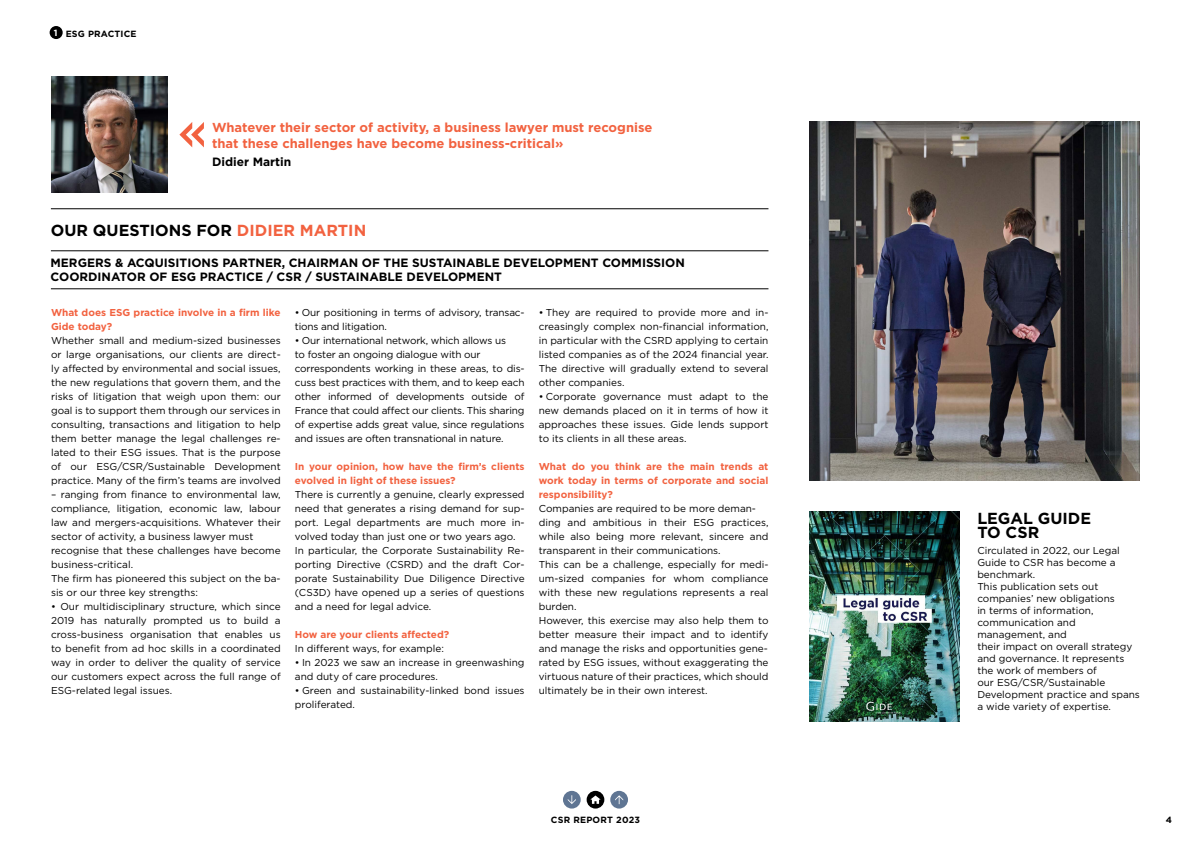
<style>
.page{position:relative;width:1191px;height:842px;background:#fff}
.page>*{position:absolute;margin:0;border:0;box-sizing:border-box;transform-origin:0 0}
.t1{font:700 16px/14.8px "Gotham";color:#000}
.t2{font:700 13px/16px "Gotham";color:#f26240}
.t3{font:700 12px/14px "Gotham";color:#000}
.t4{font:10px/14px "Gotham";color:#000}
.t5{font:700 10px/14px "Gotham";color:#f26240}
.t6{font:700 9px "Gotham";letter-spacing:.02em;color:#000}
.s1{color:#fff}
.s2{color:#f26240}
</style>
<div class="page">
<div style="left:50px;top:26px;width:13px;height:13px;background:#000;border-radius:50%"></div>
<svg style="left:179px;top:122px;width:25px;height:25px"></svg>
<div style="left:610px;top:791px;width:18px;height:17px;background:#5f7593;border-radius:50%"></div>
<svg style="left:615px;top:795px;width:8px;height:9px"></svg>
<div style="left:563px;top:791px;width:17px;height:17px;background:#5f7593;border-radius:50%"></div>
<svg style="left:568px;top:795px;width:8px;height:9px"></svg>
<div style="left:586px;top:791px;width:18px;height:17px;background:#000;border-radius:50%"></div>
<svg style="left:590px;top:795px;width:10px;height:9px"></svg>
<img style="left:51px;top:77px;width:116px;height:116px">
<img style="left:810px;top:511px;width:149px;height:211px">
<hr style="left:51px;top:208px;width:717px;height:1px;background:#000">
<hr style="left:51px;top:250px;width:717px;height:1px;background:#000">
<hr style="left:51px;top:288px;width:717px;height:1px;background:#000">
<img style="left:810px;top:122px;width:330px;height:358px">
<p class="t6" style="left:54px;top:28px;width:84px"><span class="s1">1</span> ESG PRACTICE</p>
<h2 class="t2" style="left:212px;top:119px;width:442px">Whatever their sector of activity, a business lawyer must recognise that these challenges have become business-critical»</h2>
<p class="t3" style="left:212px;top:154px;width:81px">Didier Martin</p>
<h1 class="t1" style="left:51px;top:223px;width:317px">OUR QUESTIONS FOR <span class="s2">DIDIER MARTIN</span></h1>
<p class="t3" style="left:51px;top:255px;width:636px">MERGERS &amp; ACQUISITIONS PARTNER, CHAIRMAN OF THE SUSTAINABLE DEVELOPMENT COMMISSION<br>COORDINATOR OF ESG PRACTICE / CSR / SUSTAINABLE DEVELOPMENT</p>
<p class="t5" style="left:51px;top:305px;width:231px">What does ESG practice involve in a firm like<br>Gide today?</p>
<p class="t4" style="left:51px;top:333px;width:231px;text-align:justify">Whether small and medium-sized businesses or large organisations, our clients are direct&shy;ly affected by environmental and social issues, the new regulations that govern them, and the risks of litigation that weigh upon them: our goal is to support them through our services in consulting, transactions and litigation to help them better manage the legal challenges re&shy;lated to their ESG issues. That is the purpose of our ESG/CSR/Sustainable Development practice. Many of the firm’s teams are involved</p>
<p class="t4" style="left:51px;top:487px;width:231px">– ranging from finance to environmental law, compliance, litigation, economic law, labour law and mergers-acquisitions. Whatever their sector of activity, a business lawyer must recognise that these challenges have become business-critical.<br>The firm has pioneered this subject on the ba&shy;sis or our three key strengths:</p>
<p class="t4" style="left:51px;top:599px;width:231px;text-align:justify">• Our multidisciplinary structure, which since 2019 has naturally prompted us to build a cross-business organisation that enables us to benefit from ad hoc skills in a coordinated way in order to deliver the quality of service our customers expect across the full range of ESG-related legal issues.</p>
<p class="t4" style="left:295px;top:305px;width:231px">• Our positioning in terms of advisory, transac&shy;tions and litigation.</p>
<p class="t4" style="left:295px;top:333px;width:231px">• Our international network, which allows us<br>to foster an ongoing dialogue with our correspondents working in these areas, to dis&shy;cuss best practices with them, and to keep each other informed of developments outside of France that could affect our clients. This sharing of expertise adds great value, since regulations and issues are often transnational in nature.</p>
<p class="t5" style="left:295px;top:459px;width:231px">In your opinion, how have the firm’s clients evolved in light of these issues?</p>
<p class="t4" style="left:295px;top:487px;width:231px">There is currently a genuine, clearly expressed need that generates a rising demand for sup&shy;port. Legal departments are much more in&shy;volved today than just one or two years ago.<br>In particular, the Corporate Sustainability Re&shy;porting Directive (CSRD) and the draft Cor&shy;porate Sustainability Due Diligence Directive (CS3D) have opened up a series of questions and a need for legal advice.</p>
<p class="t5" style="left:295px;top:627px;width:156px">How are your clients affected?</p>
<p class="t4" style="left:295px;top:641px;width:150px">In different ways, for example:</p>
<p class="t4" style="left:295px;top:655px;width:231px">• In 2023 we saw an increase in greenwashing and duty of care procedures.</p>
<p class="t4" style="left:295px;top:683px;width:231px">• Green and sustainability-linked bond issues proliferated.</p>
<p class="t4" style="left:539px;top:305px;width:231px;text-align:justify">• They are required to provide more and in&shy;creasingly complex non-financial information, in particular with the CSRD applying to certain listed companies as of the 2024 financial year.<br>The directive will gradually extend to several other companies.</p>
<p class="t4" style="left:539px;top:389px;width:231px;text-align:justify">• Corporate governance must adapt to the new demands placed on it in terms of how it approaches these issues. Gide lends support to its clients in all these areas.</p>
<p class="t5" style="left:539px;top:459px;width:231px;text-align:justify">What do you think are the main trends at work today in terms of corporate and social responsibility?</p>
<p class="t4" style="left:539px;top:501px;width:231px">Companies are required to be more deman&shy;ding and ambitious in their ESG practices, while also being more relevant, sincere and transparent in their communications.<br>This can be a challenge, especially for medi&shy;um-sized companies for whom compliance with these new regulations represents a real burden.<br>However, this exercise may also help them to better measure their impact and to identify and manage the risks and opportunities gene&shy;rated by ESG issues, without exaggerating the virtuous nature of their practices, which should ultimately be in their own interest.</p>
<h1 class="t1" style="left:977px;top:510px;width:115px">LEGAL GUIDE<br>TO CSR</h1>
<p class="t4" style="left:977px;top:544px;width:164px;line-height:12px">Circulated in 2022, our Legal<br>Guide to CSR has become a benchmark.<br>This publication sets out companies’ new obligations<br>in terms of information, communication and management, and<br>their impact on overall strategy and governance. It represents the work of members of<br>our ESG/CSR/Sustainable<br>Development practice and spans a wide variety of expertise.</p>
<p class="t6" style="left:551px;top:814px;width:91px">CSR REPORT 2023</p>
<p class="t6" style="left:1165px;top:814px;width:8px">4</p>
</div>
